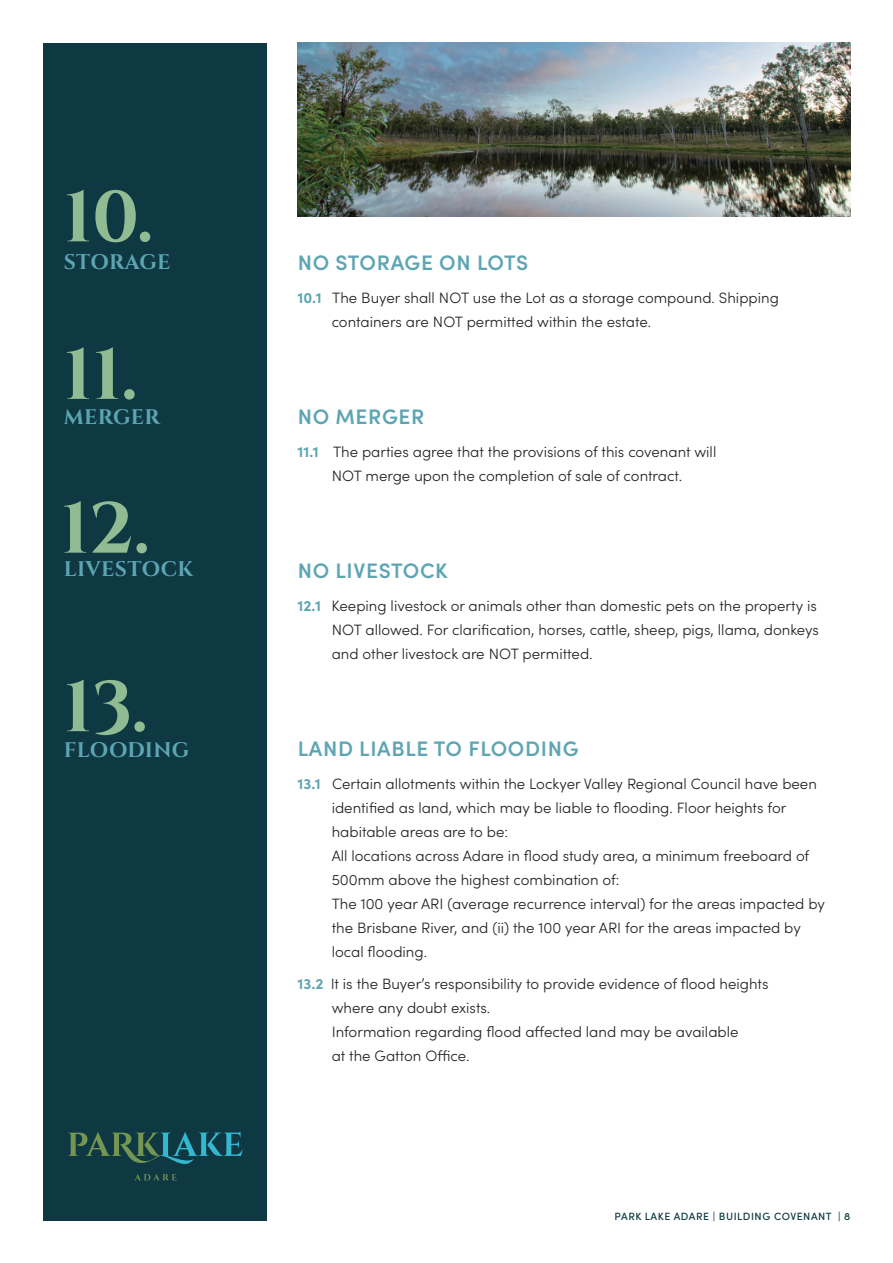
<style>
.page{position:relative;width:893px;height:1263px;background:#fff}
.page>*{position:absolute;margin:0;border:0;box-sizing:border-box;transform-origin:0 0}
.t1{font:700 72px "Cinzel";color:#90bb93}
.t2{font:600 21px "Sofia Pro";letter-spacing:.03em;color:#5ea5b4}
.t3{font:700 21px "Cinzel";letter-spacing:.015em;color:#5ea5b4}
.t4{font:300 15px/24px "Sofia Pro";color:#231f20}
.t5{font:500 10.5px "Sofia Pro";letter-spacing:.05em;color:#0e3942}
.s1{font-weight:700;color:#5ea5b4}
</style>
<div class="page">
<div style="left:43px;top:43px;width:223px;height:1177px;background:#0e3942"></div>
<svg style="left:68px;top:1132px;width:174px;height:48px"></svg>
<img style="left:298px;top:43px;width:552px;height:174px">
<p class="t1" style="left:64px;top:171px;width:91px">10.</p>
<p class="t3" style="left:64px;top:249px;width:108px">STORAGE</p>
<p class="t1" style="left:64px;top:329px;width:75px">11.</p>
<p class="t3" style="left:64px;top:403px;width:98px">MERGER</p>
<p class="t1" style="left:61px;top:482px;width:90px">12.</p>
<p class="t3" style="left:64px;top:556px;width:131px">LIVESTOCK</p>
<p class="t1" style="left:64px;top:661px;width:85px">13.</p>
<p class="t3" style="left:64px;top:737px;width:127px">FLOODING</p>
<p class="t2" style="left:298px;top:247px;width:232px">NO STORAGE ON LOTS</p>
<p class="t4" style="left:332px;top:285px;width:449px;text-indent:-34px"><span class="s1">10.1</span> The Buyer shall NOT use the Lot as a storage compound. Shipping containers are NOT permitted within the estate.</p>
<p class="t2" style="left:298px;top:401px;width:128px">NO MERGER</p>
<p class="t4" style="left:298px;top:439px;width:420px;text-align:center"><span class="s1">11.1</span> The parties agree that the provisions of this covenant will<br>NOT merge upon the completion of sale of contract.</p>
<p class="t2" style="left:298px;top:555px;width:152px">NO LIVESTOCK</p>
<p class="t4" style="left:332px;top:593px;width:489px;text-indent:-34px"><span class="s1">12.1</span> Keeping livestock or animals other than domestic pets on the property is<br>NOT allowed. For clarification, horses, cattle, sheep, pigs, llama, donkeys and other livestock are NOT permitted.</p>
<p class="t2" style="left:298px;top:733px;width:282px">LAND LIABLE TO FLOODING</p>
<p class="t4" style="left:332px;top:771px;width:495px;text-indent:-34px"><span class="s1">13.1</span> Certain allotments within the Lockyer Valley Regional Council have been identified as land, which may be liable to flooding. Floor heights for habitable areas are to be:<br>All locations across Adare in flood study area, a minimum freeboard of 500mm above the highest combination of:<br>The 100 year ARI (average recurrence interval) for the areas impacted by the Brisbane River, and (ii) the 100 year ARI for the areas impacted by local flooding.</p>
<p class="t4" style="left:332px;top:971px;width:438px;text-indent:-34px"><span class="s1">13.2</span> It is the Buyer’s responsibility to provide evidence of flood heights where any doubt exists.<br>Information regarding flood affected land may be available<br>at the Gatton Office.</p>
<p class="t5" style="left:615px;top:1208px;width:237px">PARK LAKE ADARE | BUILDING COVENANT | 8</p>
</div>
